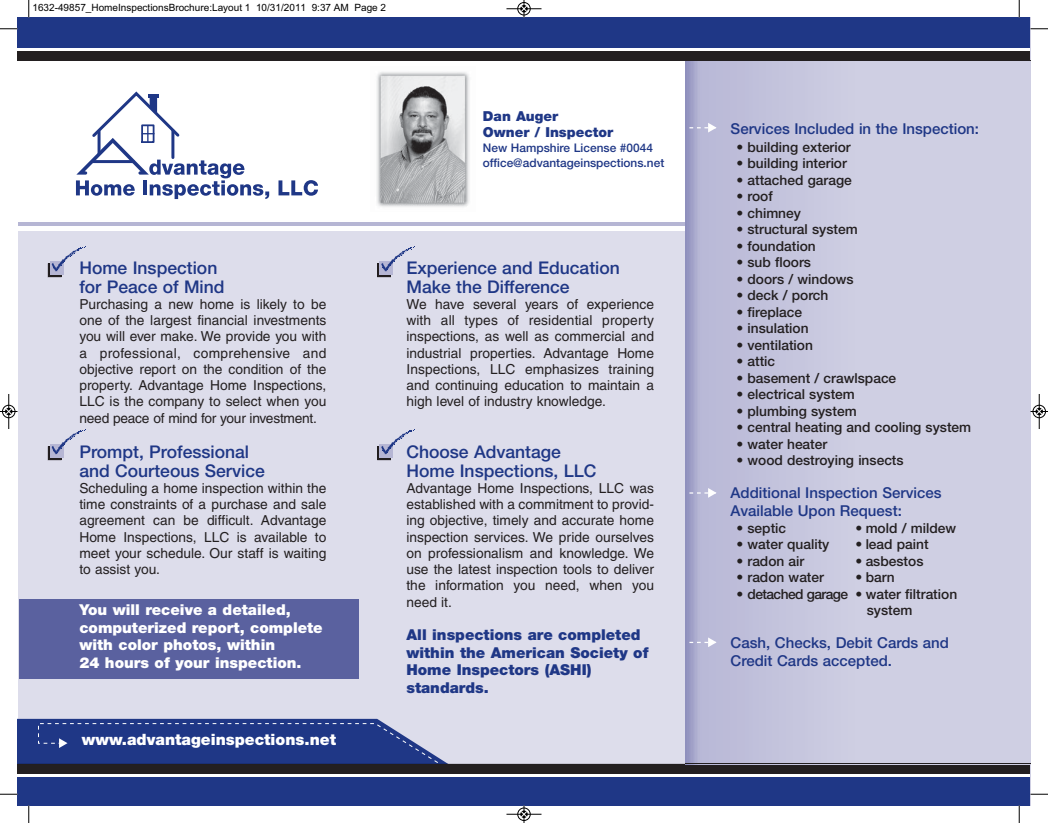
<style>
.page{position:relative;width:1048px;height:823px;background:#fff}
.page>*{position:absolute;margin:0;border:0;box-sizing:border-box;transform-origin:0 0}
.t1{font:500 17.5px/18.8px "Helvetica Neue";color:#1f3786}
.t2{font:900 15.62px "Helvetica Neue";color:#fff}
.t3{font:500 15px/18px "Helvetica Neue";color:#1f3786}
.t4{font:900 15px/17.5px "Helvetica Neue";color:#fff}
.t5{font:900 15px/17.5px "Helvetica Neue";color:#1f3786}
.t6{font:13.75px/16.2px "Helvetica";color:#231f20;text-align:justify}
.t7{font:500 13.75px/16.5px "Helvetica Neue";color:#231f20}
.t8{font:900 13.75px/16.5px "Helvetica Neue";color:#1f3786}
.t9{font:500 11.88px/14.2px "Helvetica Neue";color:#1f3786}
.t10{font:10px "Arial";color:#000}
</style>
<div class="page">
<div style="left:19px;top:231px;width:678px;height:563px;background:#ddddeb"></div>
<div style="left:19px;top:598px;width:339px;height:80px;background:#5a619f"></div>
<hr style="left:19px;top:222px;width:678px;height:4px;background:#b6b6d4">
<div style="left:685px;top:17px;width:345px;height:788px;background:linear-gradient(to right,#b9b9d7,#d7d7e7)"></div>
<div style="left:17px;top:763px;width:1013px;height:42px;background:#231f20"></div>
<hr style="left:448px;top:763px;width:237px;height:1px;background:#1b161d">
<div style="left:17px;top:776px;width:1013px;height:29px;background:#1f3786"></div>
<hr style="left:17px;top:773px;width:1013px;height:3px;background:#fff">
<div style="left:17px;top:17px;width:1013px;height:44px;background:#231f20"></div>
<hr style="left:685px;top:61px;width:345px;height:1px;background:#231f20">
<div style="left:17px;top:17px;width:1013px;height:31px;background:#1f3786"></div>
<hr style="left:17px;top:48px;width:1013px;height:3px;background:#fff">
<svg style="left:17px;top:718px;width:457px;height:59px"></svg>
<svg style="left:48px;top:246px;width:38px;height:31px"></svg>
<svg style="left:76px;top:91px;width:242px;height:108px"></svg>
<svg style="left:48px;top:429px;width:38px;height:31px"></svg>
<svg style="left:377px;top:246px;width:38px;height:31px"></svg>
<svg style="left:377px;top:429px;width:38px;height:31px"></svg>
<svg style="left:687px;top:123px;width:29px;height:9px"></svg>
<svg style="left:687px;top:488px;width:29px;height:9px"></svg>
<svg style="left:687px;top:637px;width:29px;height:10px"></svg>
<img style="left:376px;top:72px;width:94px;height:135px">
<svg style="left:28px;top:0;width:2px;height:18px"></svg>
<svg style="left:0;top:28px;width:18px;height:2px"></svg>
<svg style="left:1018px;top:0;width:2px;height:18px"></svg>
<svg style="left:1030px;top:28px;width:18px;height:2px"></svg>
<svg style="left:28px;top:805px;width:2px;height:17px"></svg>
<svg style="left:0;top:793px;width:18px;height:2px"></svg>
<svg style="left:1018px;top:805px;width:2px;height:17px"></svg>
<svg style="left:1030px;top:793px;width:18px;height:2px"></svg>
<hr style="left:506px;top:9px;width:35px;height:1px;background:#000">
<div style="left:517px;top:2px;width:13px;height:13px;border:1px solid #000;border-radius:50%"></div>
<svg style="left:521px;top:0;width:6px;height:17px"></svg>
<hr style="left:506px;top:814px;width:35px;height:1px;background:#000">
<div style="left:517px;top:807px;width:13px;height:13px;border:1px solid #000;border-radius:50%"></div>
<svg style="left:521px;top:805px;width:6px;height:17px"></svg>
<hr style="left:9px;top:394px;width:1px;height:35px;background:#000">
<div style="left:2px;top:405px;width:13px;height:13px;border:1px solid #000;border-radius:50%"></div>
<svg style="left:0;top:408px;width:18px;height:6px"></svg>
<hr style="left:1039px;top:394px;width:1px;height:35px;background:#000">
<div style="left:1032px;top:405px;width:13px;height:13px;border:1px solid #000;border-radius:50%"></div>
<svg style="left:1030px;top:408px;width:18px;height:6px"></svg>
<p class="t10" style="left:32px;top:2px;width:355px">1632-49857_HomeInspectionsBrochure:Layout 1 10/31/2011 9:37 AM Page 2</p>
<p class="t1" style="left:79px;top:260px;width:147px">Home Inspection for Peace of Mind</p>
<p class="t6" style="left:79px;top:297px;width:248px">Purchasing a new home is likely to be one of the largest financial investments you will ever make. We provide you with a professional, comprehensive and objective report on the condition of the property. Advantage Home Inspections, LLC is the company to select when you need peace of mind for your investment.</p>
<p class="t1" style="left:79px;top:444px;width:187px">Prompt, Professional and Courteous Service</p>
<p class="t6" style="left:79px;top:481px;width:248px">Scheduling a home inspection within the time constraints of a purchase and sale agreement can be difficult. Advantage Home Inspections, LLC is available to meet your schedule. Our staff is waiting to assist you.</p>
<p class="t4" style="left:79px;top:602px;width:245px">You will receive a detailed, computerized report, complete with color photos, within<br>24 hours of your inspection.</p>
<p class="t2" style="left:82px;top:733px;width:256px">www.advantageinspections.net</p>
<p class="t8" style="left:483px;top:108px;width:132px">Dan Auger<br>Owner / Inspector</p>
<p class="t9" style="left:483px;top:142px;width:183px">New Hampshire License #0044 office@advantageinspections.net</p>
<p class="t1" style="left:406px;top:260px;width:215px">Experience and Education<br>Make the Difference</p>
<p class="t6" style="left:406px;top:297px;width:249px">We have several years of experience with all types of residential property inspections, as well as commercial and industrial properties. Advantage Home Inspections, LLC emphasizes training and continuing education to maintain a high level of industry knowledge.</p>
<p class="t1" style="left:406px;top:444px;width:191px">Choose Advantage<br>Home Inspections, LLC</p>
<p class="t6" style="left:406px;top:481px;width:249px">Advantage Home Inspections, LLC was established with a commitment to provid&shy;ing objective, timely and accurate home inspection services. We pride ourselves on professionalism and knowledge. We use the latest inspection tools to deliver the information you need, when you need it.</p>
<p class="t5" style="left:406px;top:627px;width:244px">All inspections are completed within the American Society of<br>Home Inspectors (ASHI) standards.</p>
<p class="t3" style="left:730px;top:121px;width:250px">Services Included in the Inspection:</p>
<p class="t7" style="left:736px;top:140px;width:116px">• building exterior</p>
<p class="t7" style="left:736px;top:156px;width:112px">• building interior</p>
<p class="t7" style="left:736px;top:173px;width:117px">• attached garage</p>
<p class="t7" style="left:736px;top:189px;width:38px">• roof</p>
<p class="t7" style="left:736px;top:206px;width:66px">• chimney</p>
<p class="t7" style="left:736px;top:222px;width:123px">• structural system</p>
<p class="t7" style="left:736px;top:239px;width:81px">• foundation</p>
<p class="t7" style="left:736px;top:255px;width:76px">• sub floors</p>
<p class="t7" style="left:736px;top:272px;width:119px">• doors / windows</p>
<p class="t7" style="left:736px;top:288px;width:93px">• deck / porch</p>
<p class="t7" style="left:736px;top:305px;width:67px">• fireplace</p>
<p class="t7" style="left:736px;top:321px;width:74px">• insulation</p>
<p class="t7" style="left:736px;top:338px;width:78px">• ventilation</p>
<p class="t7" style="left:736px;top:354px;width:40px">• attic</p>
<p class="t7" style="left:736px;top:371px;width:161px">• basement / crawlspace</p>
<p class="t7" style="left:736px;top:387px;width:120px">• electrical system</p>
<p class="t7" style="left:736px;top:404px;width:122px">• plumbing system</p>
<p class="t7" style="left:736px;top:420px;width:236px">• central heating and cooling system</p>
<p class="t7" style="left:736px;top:437px;width:92px">• water heater</p>
<p class="t7" style="left:736px;top:453px;width:169px">• wood destroying insects</p>
<p class="t3" style="left:730px;top:484px;width:212px">Additional Inspection Services<br>Available Upon Request:</p>
<p class="t7" style="left:736px;top:521px;width:51px">• septic</p>
<p class="t7" style="left:855px;top:521px;width:102px">• mold / mildew</p>
<p class="t7" style="left:736px;top:537px;width:94px">• water quality</p>
<p class="t7" style="left:855px;top:537px;width:75px">• lead paint</p>
<p class="t7" style="left:736px;top:554px;width:69px">• radon air</p>
<p class="t7" style="left:855px;top:554px;width:69px">• asbestos</p>
<p class="t7" style="left:736px;top:570px;width:89px">• radon water</p>
<p class="t7" style="left:855px;top:570px;width:41px">• barn</p>
<p class="t7" style="left:866px;top:587px;width:92px;text-indent:-130px">• detached garage • water filtration system</p>
<p class="t3" style="left:730px;top:634px;width:220px">Cash, Checks, Debit Cards and<br>Credit Cards accepted.</p>
</div>
